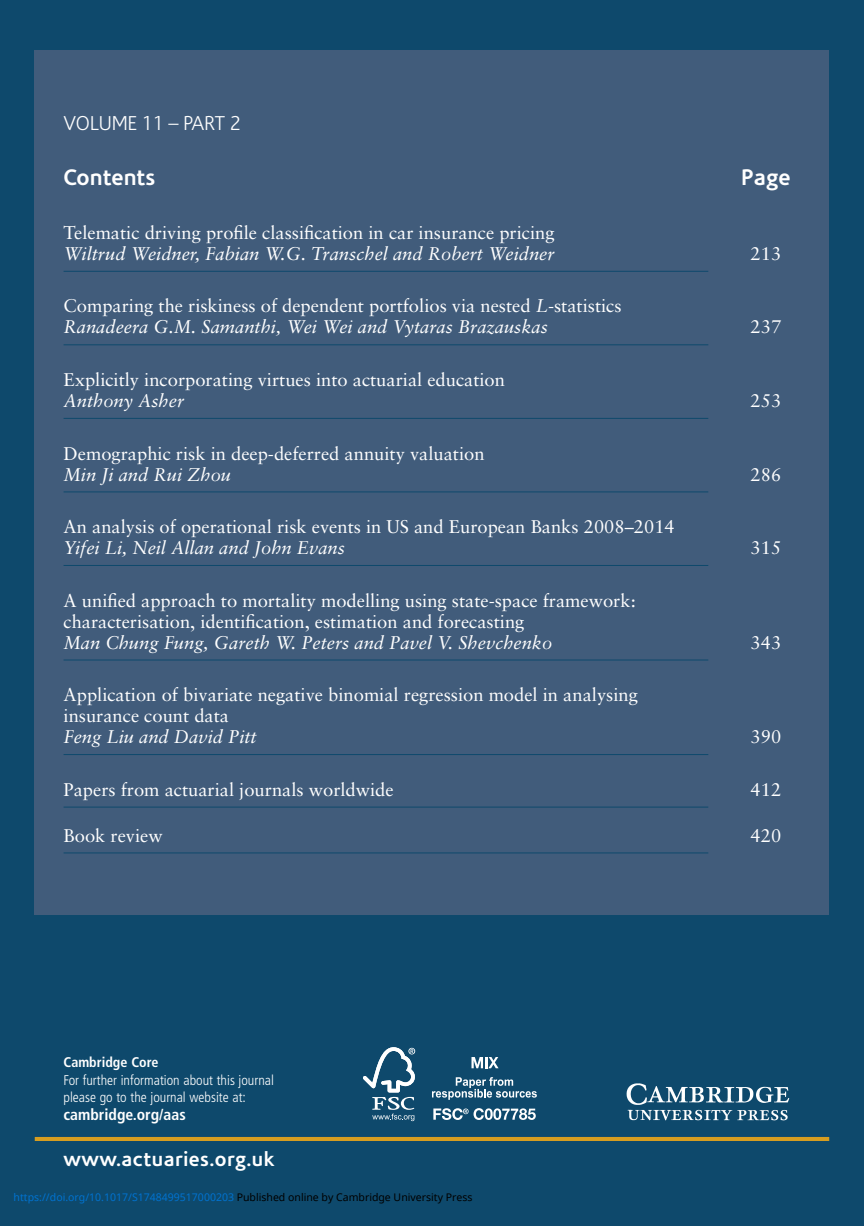
<style>
.page{position:relative;width:864px;height:1226px;background:#fff}
.page>*{position:absolute;margin:0;border:0;box-sizing:border-box;transform-origin:0 0}
.t1{font:700 22.75px "Corisande";color:#fff}
.t2{font:700 20.3px "Corisande";letter-spacing:.02em;color:#fff}
.t3{font:300 20.3px "Corisande";letter-spacing:-.015em;color:#fff}
.t4{font:18.38px/21px "Sabon";color:#fff}
.t5{font:italic 18.38px "Sabon";color:#fff}
.t6{font:700 condensed 15.75px "Frutiger LT Std";color:#fff}
.t7{font:300 condensed 14px/17.5px "Frutiger LT Std";color:#fff}
.t8{font:700 condensed 14px "Frutiger LT Std";color:#fff}
.t9{font:10.5px "Noto Sans";color:#0172cf}
.s1{font-style:italic}
.s2{color:#000}
</style>
<div class="page">
<div style="left:0;top:0;width:863px;height:1225px;background:#0e496c"></div>
<hr style="left:863px;top:362px;width:1px;height:172px;background:#d69d20">
<div style="left:35px;top:50px;width:793px;height:864px;background:#415c7b"></div>
<hr style="left:35px;top:1137px;width:793px;height:3px;background:#d69d20">
<img style="left:626px;top:1083px;width:164px;height:38px">
<svg style="left:471px;top:1057px;width:27px;height:11px"></svg>
<svg style="left:432px;top:1077px;width:104px;height:22px"></svg>
<svg style="left:433px;top:1108px;width:102px;height:11px"></svg>
<svg style="left:363px;top:1047px;width:52px;height:73px"></svg>
<hr style="left:63px;top:271px;width:645px;height:1px;background:#0e496c">
<hr style="left:63px;top:344px;width:645px;height:1px;background:#0e496c">
<hr style="left:63px;top:418px;width:645px;height:1px;background:#0e496c">
<hr style="left:63px;top:491px;width:645px;height:1px;background:#0e496c">
<hr style="left:63px;top:565px;width:645px;height:1px;background:#0e496c">
<hr style="left:63px;top:659px;width:645px;height:1px;background:#0e496c">
<hr style="left:63px;top:754px;width:645px;height:1px;background:#0e496c">
<hr style="left:63px;top:806px;width:645px;height:1px;background:#0e496c">
<hr style="left:63px;top:852px;width:645px;height:1px;background:#0e496c">
<p class="t3" style="left:63px;top:116px;width:179px">VOLUME 11 – PART 2</p>
<p class="t1" style="left:63px;top:168px;width:93px">Contents</p>
<p class="t1" style="left:740px;top:168px;width:51px">Page</p>
<p class="t4" style="left:63px;top:223px;width:492px">Telematic driving profile classification in car insurance pricing</p>
<p class="t5" style="left:63px;top:246px;width:492px">Wiltrud Weidner, Fabian W.G. Transchel and Robert Weidner</p>
<p class="t4" style="left:750px;top:244px;width:32px">213</p>
<p class="t4" style="left:63px;top:297px;width:559px">Comparing the riskiness of dependent portfolios via nested <span class="s1">L</span>-statistics<br><span class="s1">Ranadeera G.M. Samanthi, Wei Wei and Vytaras Brazauskas</span></p>
<p class="t4" style="left:750px;top:318px;width:32px">237</p>
<p class="t4" style="left:63px;top:370px;width:443px">Explicitly incorporating virtues into actuarial education</p>
<p class="t5" style="left:63px;top:393px;width:122px">Anthony Asher</p>
<p class="t4" style="left:750px;top:391px;width:32px">253</p>
<p class="t4" style="left:63px;top:444px;width:422px">Demographic risk in deep-deferred annuity valuation</p>
<p class="t5" style="left:63px;top:466px;width:169px">Min Ji and Rui Zhou</p>
<p class="t4" style="left:750px;top:465px;width:32px">286</p>
<p class="t4" style="left:63px;top:517px;width:612px">An analysis of operational risk events in US and European Banks 2008–2014</p>
<p class="t5" style="left:63px;top:540px;width:283px">Yifei Li, Neil Allan and John Evans</p>
<p class="t4" style="left:750px;top:538px;width:32px">315</p>
<p class="t4" style="left:63px;top:591px;width:573px">A unified approach to mortality modelling using state-space framework: characterisation, identification, estimation and forecasting</p>
<p class="t5" style="left:63px;top:634px;width:490px">Man Chung Fung, Gareth W. Peters and Pavel V. Shevchenko</p>
<p class="t4" style="left:750px;top:633px;width:32px">343</p>
<p class="t4" style="left:63px;top:685px;width:575px">Application of bivariate negative binomial regression model in analysing insurance count data</p>
<p class="t5" style="left:63px;top:729px;width:194px">Feng Liu and David Pitt</p>
<p class="t4" style="left:750px;top:727px;width:32px">390</p>
<p class="t4" style="left:63px;top:780px;width:331px">Papers from actuarial journals worldwide</p>
<p class="t4" style="left:750px;top:780px;width:32px">412</p>
<p class="t4" style="left:63px;top:826px;width:101px">Book review</p>
<p class="t4" style="left:750px;top:826px;width:32px">420</p>
<p class="t8" style="left:63px;top:1056px;width:96px">Cambridge Core</p>
<p class="t7" style="left:63px;top:1072px;width:212px">For further information about this journal please go to the journal website at:</p>
<p class="t6" style="left:63px;top:1107px;width:124px">cambridge.org/aas</p>
<p class="t2" style="left:63px;top:1151px;width:213px">www.actuaries.org.uk</p>
<p class="t9" style="left:14px;top:1189px;width:460px">https://doi.org/10.1017/S1748499517000203 <span class="s2">Published online by Cambridge University Press</span></p>
</div>
